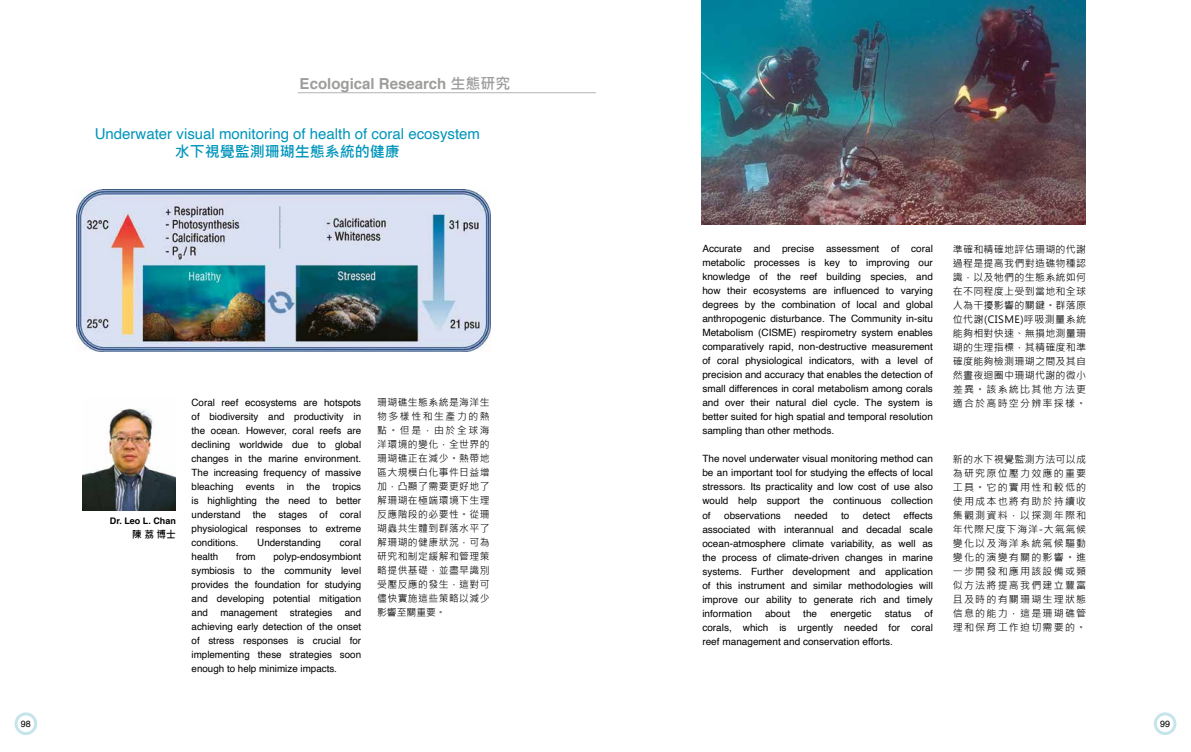
<style>
.page{position:relative;width:1191px;height:752px;background:#fff}
.page>*{position:absolute;margin:0;border:0;box-sizing:border-box;transform-origin:0 0}
.t1{font:700 15.1px "Helvetica";color:#9d9d9c}
.t2{font:15px "Helvetica";color:#0095bb}
.t3{font:700 15px "Microsoft Jheng Hei";color:#0095bb}
.t4{font:10px/14px "Helvetica";color:#000;text-align:justify}
.t5{font:10px/14px "Microsoft Jheng Hei";letter-spacing:.045em;color:#000;text-align:justify}
.t6{font:700 10px "Microsoft Jheng Hei";color:#000}
.t7{font:700 9px "Helvetica";color:#000}
.t8{font:9px "Helvetica";color:#000}
.s1{font-family:"Microsoft Jheng Hei";font-size:15px}
</style>
<div class="page">
<img style="left:76px;top:189px;width:414px;height:162px">
<img style="left:82px;top:408px;width:94px;height:102px">
<img style="left:701px;top:0;width:384px;height:224px">
<hr style="left:298px;top:92px;width:298px;height:1px;background:#939498">
<div style="left:1153px;top:712px;width:23px;height:22px;border:3px solid #c6e5ea;border-radius:50%"></div>
<div style="left:15px;top:712px;width:22px;height:22px;border:3px solid #c6e5ea;border-radius:50%"></div>
<h1 class="t1" style="left:300px;top:71px;width:212px">Ecological Research <span class="s1">生態研究</span></h1>
<h2 class="t2" style="left:95px;top:122px;width:387px">Underwater visual monitoring of health of coral ecosystem</h2>
<h2 class="t3" style="left:175px;top:142px;width:226px">水下視覺監測珊瑚生態系統的健康</h2>
<p class="t7" style="left:110px;top:513px;width:68px">Dr. Leo L. Chan</p>
<p class="t6" style="left:132px;top:527px;width:45px">陳 荔 博士</p>
<p class="t4" style="left:192px;top:395px;width:171px">Coral reef ecosystems are hotspots of biodiversity and productivity in the ocean. However, coral reefs are declining worldwide due to global changes in the marine environment.<br>The increasing frequency of massive bleaching events in the tropics is highlighting the need to better understand the stages of coral physiological responses to extreme conditions.</p>
<p class="t4" style="left:257px;top:535px;width:65px">Understanding</p>
<p class="t4" style="left:340px;top:535px;width:23px">coral</p>
<p class="t4" style="left:192px;top:549px;width:28px">health</p>
<p class="t4" style="left:236px;top:549px;width:21px">from</p>
<p class="t4" style="left:192px;top:549px;width:171px;text-indent:82px">polyp-endosymbiont symbiosis to the community level provides the foundation for studying and developing potential mitigation and management strategies and achieving early detection of the onset of stress responses is crucial for implementing these strategies soon enough to help minimize impacts.</p>
<p class="t5" style="left:377px;top:395px;width:114px">珊瑚礁生態系統是海洋生物多樣性和生產力的熱點。但是，由於全球海洋環境的變化，全世界的珊瑚礁正在減少。熱帶地區大規模白化事件日益增加，凸顯了需要更好地了解珊瑚在極端環境下生理反應階段的必要性。從珊瑚蟲共生體到群落水平了解珊瑚的健康狀況，可為研究和制定緩解和管理策略提供基礎，並盡早識別受壓反應的發生，這對可儘快實施這些策略以減少影響至關重要。</p>
<p class="t4" style="left:702px;top:242px;width:232px">Accurate and precise assessment of coral metabolic processes is key to improving our knowledge of the reef building species, and how their ecosystems are influenced to varying degrees by the combination of local and global anthropogenic disturbance. The Community in-situ Metabolism (CISME) respirometry system enables comparatively rapid, non-destructive measurement of coral physiological indicators, with a level of precision and accuracy that enables the detection of small differences in coral metabolism among corals and over their natural diel cycle. The system is better suited for high spatial and temporal resolution sampling than other methods.</p>
<p class="t4" style="left:702px;top:452px;width:232px">The novel underwater visual monitoring method can be an important tool for studying the effects of local stressors. Its practicality and low cost of use also would help support the continuous collection of</p>
<p class="t4" style="left:702px;top:508px;width:232px;text-indent:201px">effects associated with interannual and decadal scale ocean-atmosphere climate variability, as well as the process of climate-driven changes in marine systems. Further development and application of this instrument and similar methodologies will improve our ability to generate rich and timely information</p>
<p class="t4" style="left:724px;top:508px;width:58px">observations</p>
<p class="t4" style="left:794px;top:508px;width:35px">needed</p>
<p class="t4" style="left:841px;top:508px;width:10px">to</p>
<p class="t4" style="left:863px;top:508px;width:29px">detect</p>
<p class="t4" style="left:702px;top:606px;width:232px;text-indent:222px">of corals, which is urgently needed for coral reef management and conservation efforts.</p>
<p class="t4" style="left:765px;top:606px;width:27px">about</p>
<p class="t4" style="left:803px;top:606px;width:15px">the</p>
<p class="t4" style="left:830px;top:606px;width:43px">energetic</p>
<p class="t4" style="left:884px;top:606px;width:28px">status</p>
<p class="t5" style="left:952px;top:242px;width:135px">準確和精確地評估珊瑚的代謝過程是提高我們對造礁物種認識，以及牠們的生態系統如何在不同程度上受到當地和全球人為干擾影響的關鍵。群落原位代謝(CISME)呼吸測量系統能夠相對快速、無損地測量珊瑚的生理指標，其精確度和準確度能夠檢測珊瑚之間及其自然晝夜迴圈中珊瑚代謝的微小差異。該系統比其他方法更適合於高時空分辨率採樣。</p>
<p class="t5" style="left:952px;top:452px;width:135px">新的水下視覺監測方法可以成為研究原位壓力效應的重要工具。它的實用性和較低的使用成本也將有助於持續收集觀測資料，以探測年際和年代際尺度下海洋-大氣氣候變化以及海洋系統氣候驅動變化的演變有關的影響。進一步開發和應用該設備或類似方法將提高我們建立豐富且及時的有關珊瑚生理狀態信息的能力，這是珊瑚礁管理和保育工作迫切需要的。</p>
<p class="t8" style="left:21px;top:716px;width:12px">98</p>
<p class="t8" style="left:1160px;top:716px;width:12px">99</p>
</div>
